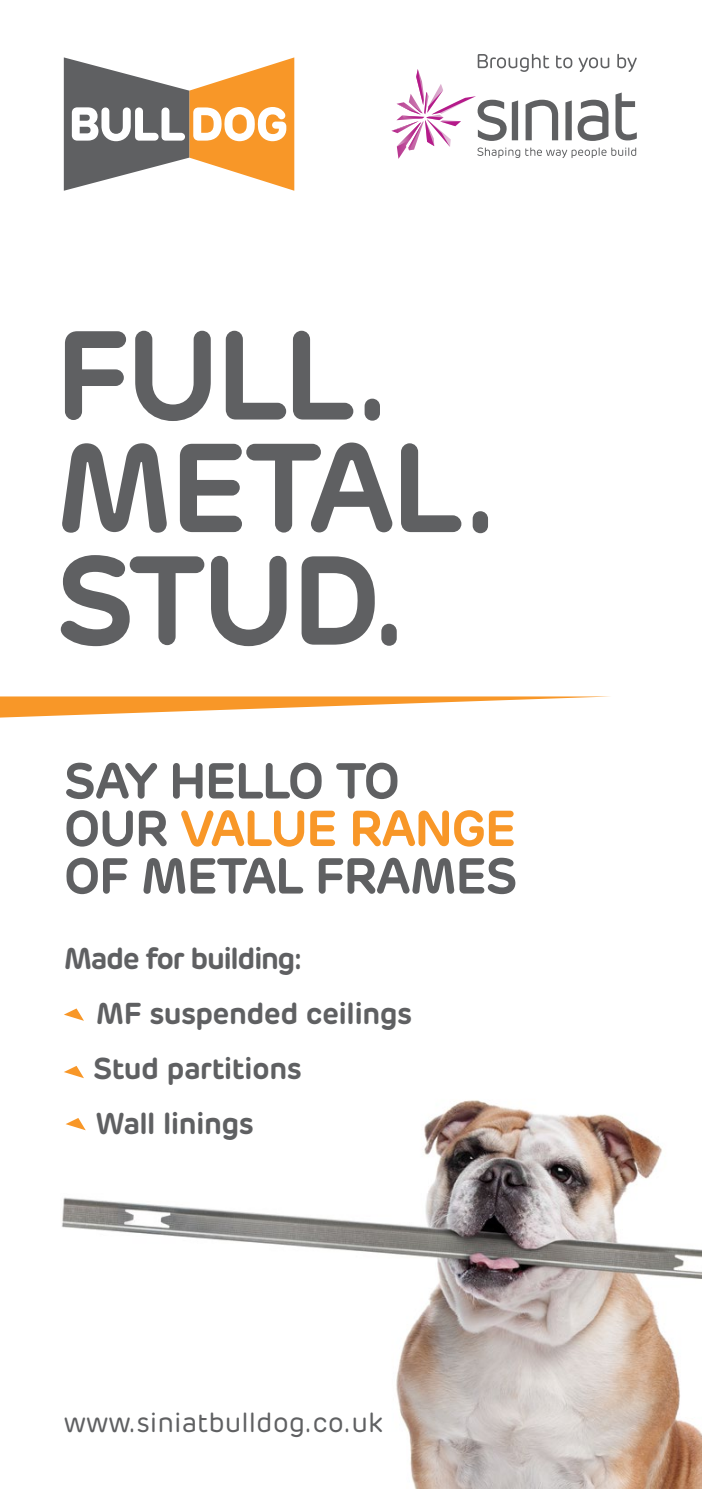
<style>
.page{position:relative;width:702px;height:1489px;background:#fff}
.page>*{position:absolute;margin:0;border:0;box-sizing:border-box;transform-origin:0 0}
.t1{font:600 125px/112.5px "Rubrik";letter-spacing:-.03em;color:#5f6062}
.t2{font:600 50px/47.5px "Rubrik";letter-spacing:-.03em;color:#5f6062}
.t3{font:600 30px/55px "Rubrik";letter-spacing:-.02em;color:#5f6062}
.t4{font:27.5px "Rubrik";color:#5f6062}
.s1{color:#f89728}
</style>
<div class="page">
<img style="left:61px;top:1100px;width:641px;height:388px">
<svg style="left:64px;top:57px;width:230px;height:134px"></svg>
<svg style="left:0;top:696px;width:610px;height:21px"></svg>
<svg style="left:64px;top:1008px;width:20px;height:12px"></svg>
<svg style="left:64px;top:1066px;width:20px;height:12px"></svg>
<svg style="left:66px;top:1117px;width:20px;height:13px"></svg>
<svg style="left:391px;top:54px;width:245px;height:105px"></svg>
<h1 class="t1" style="left:55px;top:319px;width:447px">FULL.<br>METAL.<br>STUD.</h1>
<h2 class="t2" style="left:64px;top:757px;width:455px">SAY HELLO TO<br>OUR <span class="s1">VALUE RANGE<br></span>OF METAL FRAMES</h2>
<p class="t3" style="left:93px;top:930px;width:320px;text-indent:-29px">Made for building:<br>MF suspended ceilings<br>Stud partitions<br>Wall linings</p>
<p class="t4" style="left:64px;top:1405px;width:320px">www.siniatbulldog.co.uk</p>
</div>
